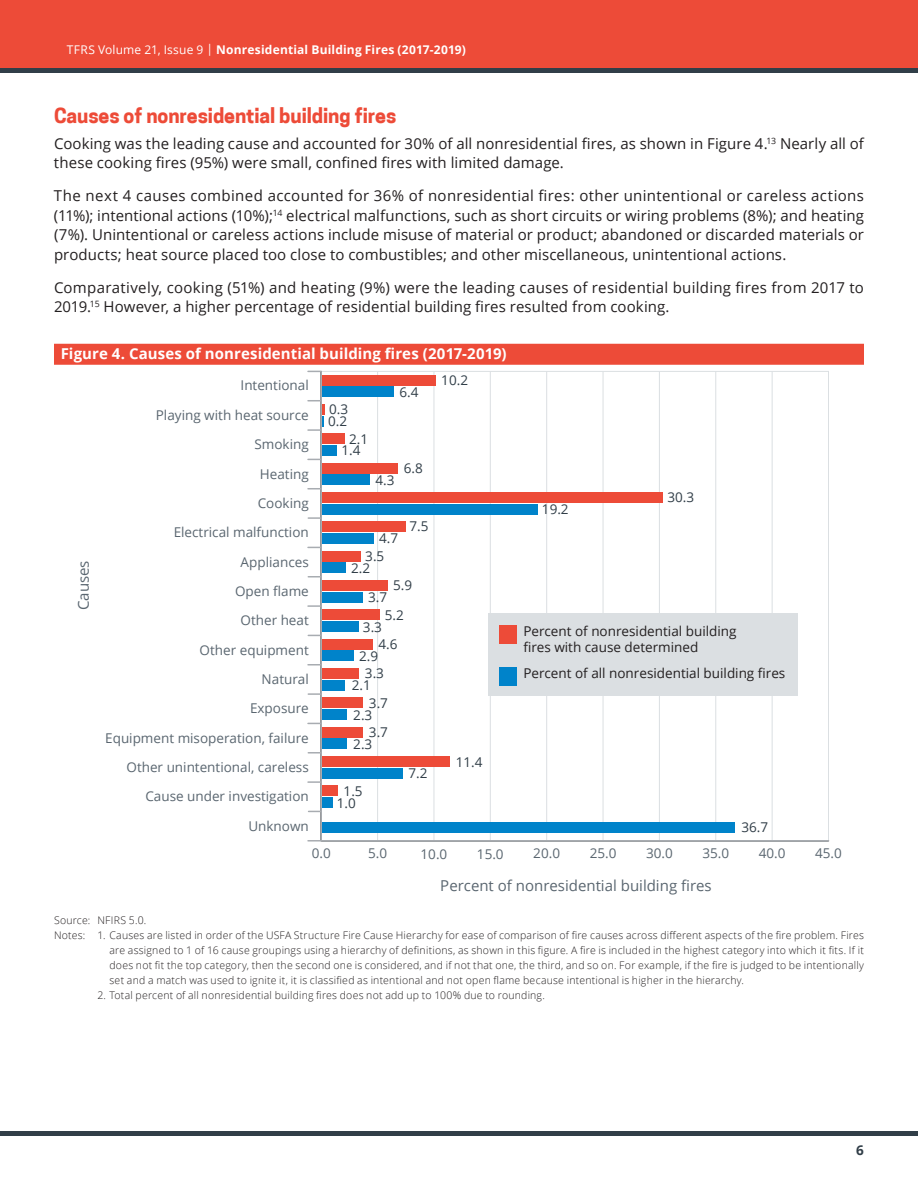
<style>
.page{position:relative;width:918px;height:1188px;background:#fff}
.page>*{position:absolute;margin:0;border:0;box-sizing:border-box;transform-origin:0 0}
.Subhead{font:700 19.5px "Coo Hew";letter-spacing:-.005em;color:#ed4b38}
.Body_Text{font:15px/19.5px "Open Sans";letter-spacing:.005em;color:#231f20}
.Table_Title{font:700 15px "Open Sans";letter-spacing:.005em;color:#fff}
.t1{font:15px "Open Sans";color:#5a6670}
.t2{font:13.5px "Open Sans";color:#5a6670}
.t3{font:13.5px/11.9px "Open Sans";color:#313e48}
.t4{font:13.5px/16.2px "Open Sans";color:#231f20}
.t5{font:700 13.5px "Open Sans";color:#313e48}
.t6{font:700 12px "Open Sans";letter-spacing:.015em;color:#fff}
.Table_notes_-_multil{font:300 10.5px/15px "Open Sans";letter-spacing:.02em;color:#231f20;text-align:justify}
.s1{font-weight:400}
</style>
<div class="page">
<div style="left:0;top:0;width:918px;height:71px;background:#ed4b38"></div>
<hr style="left:0;top:68px;width:918px;height:4px;background:#313e48">
<hr style="left:0;top:1132px;width:918px;height:4px;background:#313e48">
<div style="left:54px;top:344px;width:810px;height:21px;background:#ed4b38"></div>
<svg style="left:322px;top:371px;width:507px;height:469px"></svg>
<svg style="left:308px;top:840px;width:13px;height:2px"></svg>
<svg style="left:308px;top:781px;width:12px;height:2px"></svg>
<svg style="left:308px;top:752px;width:12px;height:2px"></svg>
<svg style="left:308px;top:723px;width:12px;height:1px"></svg>
<svg style="left:308px;top:693px;width:12px;height:2px"></svg>
<svg style="left:308px;top:664px;width:12px;height:2px"></svg>
<svg style="left:308px;top:635px;width:12px;height:1px"></svg>
<svg style="left:308px;top:605px;width:12px;height:2px"></svg>
<svg style="left:308px;top:576px;width:12px;height:2px"></svg>
<svg style="left:308px;top:547px;width:12px;height:1px"></svg>
<svg style="left:308px;top:517px;width:12px;height:2px"></svg>
<svg style="left:308px;top:488px;width:12px;height:1px"></svg>
<svg style="left:308px;top:459px;width:12px;height:1px"></svg>
<svg style="left:308px;top:400px;width:12px;height:1px"></svg>
<svg style="left:308px;top:371px;width:12px;height:1px"></svg>
<div style="left:321px;top:387px;width:72px;height:10px;background:#0083ca"></div>
<svg style="left:308px;top:416px;width:15px;height:15px"></svg>
<div style="left:321px;top:445px;width:16px;height:11px;background:#0083ca"></div>
<div style="left:321px;top:475px;width:49px;height:10px;background:#0083ca"></div>
<div style="left:321px;top:504px;width:217px;height:11px;background:#0083ca"></div>
<div style="left:321px;top:533px;width:53px;height:11px;background:#0083ca"></div>
<div style="left:321px;top:563px;width:25px;height:10px;background:#0083ca"></div>
<div style="left:321px;top:592px;width:42px;height:11px;background:#0083ca"></div>
<div style="left:321px;top:621px;width:37px;height:11px;background:#0083ca"></div>
<div style="left:321px;top:651px;width:33px;height:10px;background:#0083ca"></div>
<div style="left:321px;top:680px;width:24px;height:11px;background:#0083ca"></div>
<div style="left:321px;top:709px;width:26px;height:11px;background:#0083ca"></div>
<div style="left:321px;top:739px;width:26px;height:10px;background:#0083ca"></div>
<div style="left:321px;top:768px;width:81px;height:11px;background:#0083ca"></div>
<div style="left:321px;top:797px;width:12px;height:11px;background:#0083ca"></div>
<div style="left:321px;top:822px;width:414px;height:11px;background:#0083ca"></div>
<div style="left:321px;top:375px;width:115px;height:10px;background:#ed4b38"></div>
<hr style="left:321px;top:404px;width:4px;height:11px;background:#ed4b38">
<div style="left:321px;top:434px;width:24px;height:10px;background:#ed4b38"></div>
<div style="left:321px;top:463px;width:77px;height:10px;background:#ed4b38"></div>
<div style="left:321px;top:492px;width:342px;height:11px;background:#ed4b38"></div>
<div style="left:321px;top:522px;width:85px;height:10px;background:#ed4b38"></div>
<div style="left:321px;top:551px;width:40px;height:11px;background:#ed4b38"></div>
<div style="left:321px;top:580px;width:67px;height:11px;background:#ed4b38"></div>
<div style="left:321px;top:610px;width:59px;height:10px;background:#ed4b38"></div>
<div style="left:321px;top:639px;width:52px;height:11px;background:#ed4b38"></div>
<div style="left:321px;top:668px;width:37px;height:11px;background:#ed4b38"></div>
<div style="left:321px;top:698px;width:42px;height:10px;background:#ed4b38"></div>
<div style="left:321px;top:727px;width:42px;height:11px;background:#ed4b38"></div>
<div style="left:321px;top:756px;width:129px;height:11px;background:#ed4b38"></div>
<div style="left:321px;top:786px;width:17px;height:10px;background:#ed4b38"></div>
<div style="left:488px;top:613px;width:309px;height:83px;background:#dbdfe2"></div>
<div style="left:499px;top:625px;width:18px;height:19px;background:#ed4b38"></div>
<div style="left:499px;top:667px;width:18px;height:19px;background:#0083ca"></div>
<hr style="left:320px;top:371px;width:2px;height:470px;background:#a8acb1">
<hr style="left:321px;top:840px;width:508px;height:2px;background:#a8acb1">
<p class="t6" style="left:67px;top:41px;width:400px"><span class="s1">TFRS Volume 21, Issue 9 |</span> Nonresidential Building Fires (2017-2019)</p>
<h2 class="Subhead" style="left:54px;top:104px;width:344px">Causes of nonresidential building fires</h2>
<p class="Body_Text" style="left:54px;top:133px;width:812px">Cooking was the leading cause and accounted for 30% of all nonresidential fires, as shown in Figure 4.<sup>13</sup> Nearly all of these cooking fires (95%) were small, confined fires with limited damage.</p>
<p class="Body_Text" style="left:54px;top:186px;width:812px;text-align:justify">The next 4 causes combined accounted for 36% of nonresidential fires: other unintentional or careless actions (11%); intentional actions (10%);<sup>14</sup> electrical malfunctions, such as short circuits or wiring problems (8%); and heating (7%). Unintentional or careless actions include misuse of material or product; abandoned or discarded materials or products; heat source placed too close to combustibles; and other miscellaneous, unintentional actions.</p>
<p class="Body_Text" style="left:54px;top:277px;width:811px">Comparatively, cooking (51%) and heating (9%) were the leading causes of residential building fires from 2017 to<br>2019.<sup>15</sup> However, a higher percentage of residential building fires resulted from cooking.</p>
<p class="Table_Title" style="left:61px;top:343px;width:447px">Figure 4. Causes of nonresidential building fires (2017-2019)</p>
<p class="t1" style="left:73px;top:610px;width:51px;rotate:-90deg">Causes</p>
<p class="t2" style="left:241px;top:376px;width:70px">Intentional</p>
<p class="t2" style="left:156px;top:406px;width:154px">Playing with heat source</p>
<p class="t2" style="left:255px;top:435px;width:56px">Smoking</p>
<p class="t2" style="left:260px;top:464px;width:50px">Heating</p>
<p class="t2" style="left:258px;top:494px;width:53px">Cooking</p>
<p class="t2" style="left:174px;top:523px;width:137px">Electrical malfunction</p>
<p class="t2" style="left:241px;top:552px;width:70px">Appliances</p>
<p class="t2" style="left:235px;top:582px;width:75px">Open flame</p>
<p class="t2" style="left:241px;top:611px;width:70px">Other heat</p>
<p class="t2" style="left:200px;top:640px;width:111px">Other equipment</p>
<p class="t2" style="left:262px;top:670px;width:49px">Natural</p>
<p class="t2" style="left:250px;top:699px;width:60px">Exposure</p>
<p class="t2" style="left:105px;top:728px;width:205px">Equipment misoperation, failure</p>
<p class="t2" style="left:127px;top:758px;width:184px">Other unintentional, careless</p>
<p class="t2" style="left:145px;top:787px;width:165px">Cause under investigation</p>
<p class="t2" style="left:248px;top:816px;width:62px">Unknown</p>
<p class="t3" style="left:328px;top:403px;width:22px">0.3<br>0.2</p>
<p class="t3" style="left:342px;top:433px;width:28px;text-align:center">2.1<br>1.4</p>
<p class="t3" style="left:399px;top:386px;width:21px">6.4</p>
<p class="t3" style="left:375px;top:474px;width:21px">4.3</p>
<p class="t3" style="left:404px;top:462px;width:21px">6.8</p>
<p class="t3" style="left:410px;top:520px;width:21px">7.5</p>
<p class="t3" style="left:365px;top:529px;width:34px;line-height:18.3px;text-indent:14px">4.7<br>3.5</p>
<p class="t3" style="left:351px;top:562px;width:21px">2.2</p>
<p class="t3" style="left:393px;top:579px;width:21px">5.9</p>
<p class="t3" style="left:385px;top:588px;width:21px;line-height:17.7px;text-indent:-17px">3.7<br>5.2</p>
<p class="t3" style="left:379px;top:618px;width:21px;line-height:17.4px;text-indent:-16px">3.3<br>4.6</p>
<p class="t3" style="left:359px;top:647px;width:26px;line-height:17.4px;text-align:center">2.9<br>3.3</p>
<p class="t3" style="left:369px;top:676px;width:21px;line-height:17.9px;text-indent:-17px">2.1<br>3.7</p>
<p class="t3" style="left:369px;top:706px;width:21px;line-height:17.5px;text-indent:-16px">2.3<br>3.7</p>
<p class="t3" style="left:353px;top:737px;width:21px">2.3</p>
<p class="t3" style="left:337px;top:785px;width:27px;text-align:center">1.5<br>1.0</p>
<p class="t3" style="left:408px;top:767px;width:21px">7.2</p>
<p class="t3" style="left:441px;top:374px;width:28px">10.2</p>
<p class="t3" style="left:456px;top:755px;width:28px">11.4</p>
<p class="t3" style="left:542px;top:503px;width:28px">19.2</p>
<p class="t3" style="left:667px;top:491px;width:28px">30.3</p>
<p class="t4" style="left:523px;top:623px;width:215px">Percent of nonresidential building fires with cause determined</p>
<p class="t4" style="left:523px;top:665px;width:264px">Percent of all nonresidential building fires</p>
<p class="t3" style="left:741px;top:821px;width:28px">36.7</p>
<p class="t2" style="left:312px;top:844px;width:21px">0.0</p>
<p class="t2" style="left:368px;top:844px;width:21px">5.0</p>
<p class="t2" style="left:421px;top:844px;width:28px">10.0</p>
<p class="t2" style="left:477px;top:844px;width:28px">15.0</p>
<p class="t2" style="left:533px;top:844px;width:28px">20.0</p>
<p class="t2" style="left:590px;top:844px;width:28px">25.0</p>
<p class="t2" style="left:646px;top:844px;width:28px">30.0</p>
<p class="t2" style="left:702px;top:844px;width:28px">35.0</p>
<p class="t2" style="left:759px;top:844px;width:28px">40.0</p>
<p class="t2" style="left:815px;top:844px;width:28px">45.0</p>
<p class="t1" style="left:440px;top:875px;width:273px">Percent of nonresidential building fires</p>
<p class="Table_notes_-_multil" style="left:54px;top:912px;width:94px">Source: NFIRS 5.0.</p>
<p class="Table_notes_-_multil" style="left:110px;top:927px;width:756px;text-indent:-56px">Notes: 1. Causes are listed in order of the USFA Structure Fire Cause Hierarchy for ease of comparison of fire causes across different aspects of the fire problem. Fires are assigned to 1 of 16 cause groupings using a hierarchy of definitions, as shown in this figure. A fire is included in the highest category into which it fits. If it does not fit the top category, then the second one is considered, and if not that one, the third, and so on. For example, if the fire is judged to be intentionally set and a match was used to ignite it, it is classified as intentional and not open flame because intentional is higher in the hierarchy.</p>
<p class="Table_notes_-_multil" style="left:98px;top:987px;width:449px">2. Total percent of all nonresidential building fires does not add up to 100% due to rounding.</p>
<p class="t5" style="left:856px;top:1141px;width:9px">6</p>
</div>
